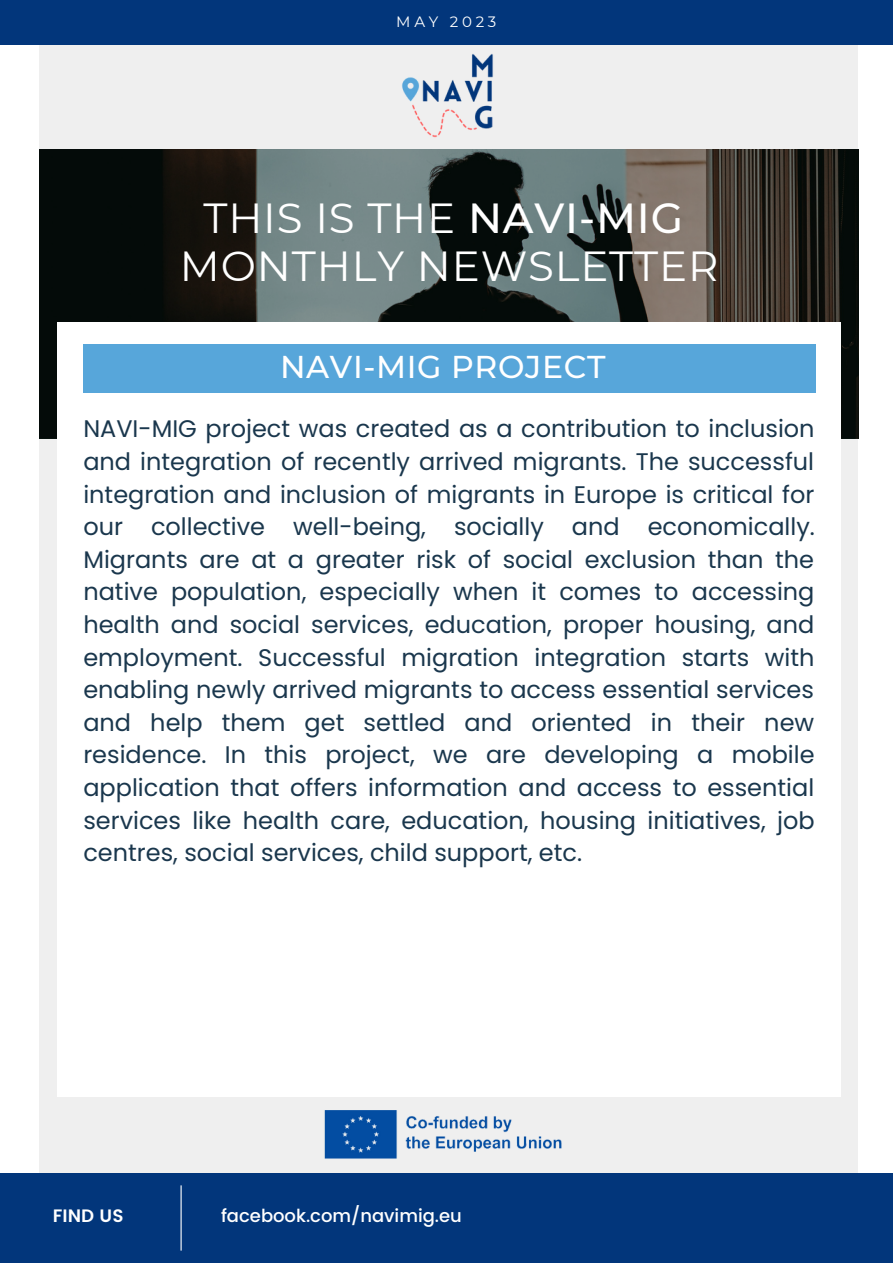
<style>
.page{position:relative;width:893px;height:1264px;background:#fff}
.page>*{position:absolute;margin:0;border:0;box-sizing:border-box;transform-origin:0 0}
.t1{font:42px "Montserrat";letter-spacing:.02em;color:#fff}
.t2{font:500 31.5px "Montserrat";letter-spacing:.02em;color:#fff}
.t3{font:24px/32.5px "Poppins";color:#1a374d;text-align:justify}
.t4{font:500 18px "Poppins";color:#fff}
.t5{font:600 18px "Poppins";color:#fff}
.t6{font:15px "Montserrat";letter-spacing:.25em;color:#fff}
.s1{font-weight:500}
</style>
<div class="page">
<div style="left:0;top:0;width:892px;height:44px;background:#02367b"></div>
<div style="left:39px;top:45px;width:819px;height:1162px;background:#efefef"></div>
<div style="left:0;top:1173px;width:892px;height:89px;background:#02367b"></div>
<hr style="left:180px;top:1185px;width:2px;height:65px;background:#fff">
<svg style="left:39px;top:150px;width:819px;height:288px;background:#3b403d"></svg>
<div style="left:57px;top:322px;width:783px;height:774px;background:#fff"></div>
<img style="left:324px;top:1110px;width:238px;height:49px">
<div style="left:83px;top:344px;width:732px;height:48px;background:#57a6da"></div>
<img style="left:402px;top:54px;width:91px;height:84px">
<p class="t6" style="left:396px;top:12px;width:102px">MAY 2023</p>
<p class="t1" style="left:203px;top:192px;width:481px">THIS IS THE <span class="s1">NAVI-MIG</span></p>
<p class="t1" style="left:180px;top:240px;width:540px">MONTHLY NEWSLETTER</p>
<p class="t2" style="left:280px;top:348px;width:327px">NAVI-MIG PROJECT</p>
<p class="t3" style="left:83px;top:412px;width:733px">NAVI-MIG project was created as a contribution to inclusion and integration of recently arrived migrants. The successful integration and inclusion of migrants in Europe is critical for our collective well-being, socially and economically.<br>Migrants are at a greater risk of social exclusion than the native population, especially when it comes to accessing health and social services, education, proper housing, and employment. Successful migration integration starts with enabling newly arrived migrants to access essential services and help them get settled and oriented in their new residence. In this project, we are developing a mobile application that offers information and access to essential services like health care, education, housing initiatives, job centres, social services, child support, etc.</p>
<p class="t5" style="left:53px;top:1205px;width:72px">FIND US</p>
<p class="t4" style="left:221px;top:1205px;width:242px">facebook.com/navimig.eu</p>
</div>
